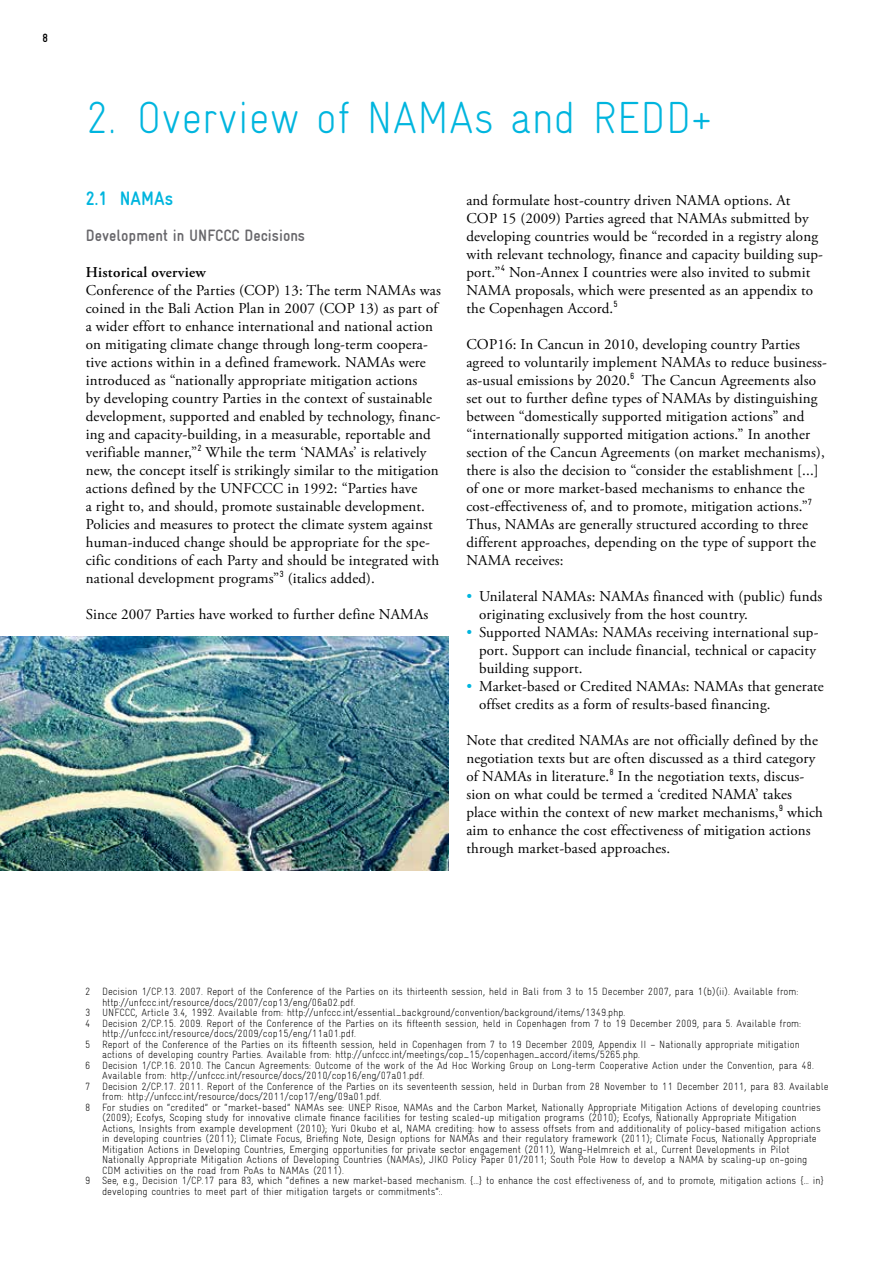
<style>
.page{position:relative;width:893px;height:1263px;background:#fff}
.page>*{position:absolute;margin:0;border:0;box-sizing:border-box;transform-origin:0 0}
.t1{font:300 condensed 45px "Gravur";color:#00b5de}
.t2{font:700 condensed 19.5px "Gravur";color:#00b5de}
.t3{font:700 condensed 16.5px "Gravur";color:#68676b}
.t4{font:15px/18px "Adobe Garamond Pro";letter-spacing:.01em;color:#000}
.t5{font:600 15px "Adobe Garamond Pro";letter-spacing:.02em;color:#000}
.t6{font:700 condensed 12px "Gravur";color:#000}
.t7{font:300 condensed 10.5px "Gravur";color:#000}
.s1{color:#00b5de}
</style>
<div class="page">
<img style="left:0;top:637px;width:449px;height:234px">
<p class="t6" style="left:43px;top:32px;width:7px">8</p>
<h1 class="t1" style="left:86px;top:92px;width:628px">2. Overview of NAMAs and REDD+</h1>
<h2 class="t2" style="left:86px;top:187px;width:89px">2.1 NAMAs</h2>
<p class="t3" style="left:86px;top:226px;width:221px">Development in UNFCCC Decisions</p>
<p class="t5" style="left:86px;top:263px;width:121px">Historical overview</p>
<p class="t4" style="left:86px;top:281px;width:357px">Conference of the Parties (COP) 13: The term NAMAs was coined in the Bali Action Plan in 2007 (COP 13) as part of a wider effort to enhance international and national action on mitigating climate change through long-term coopera&shy;tive actions within in a defined framework. NAMAs were introduced as “nationally appropriate mitigation actions<br>by developing country Parties in the context of sustainable development, supported and enabled by technology, financ&shy;ing and capacity-building, in a measurable, reportable and verifiable manner,”<sup>2</sup> While the term ‘NAMAs’ is relatively new, the concept itself is strikingly similar to the mitigation actions defined by the UNFCCC in 1992: “Parties have<br>a right to, and should, promote sustainable development.<br>Policies and measures to protect the climate system against human-induced change should be appropriate for the spe&shy;cific conditions of each Party and should be integrated with national development programs”<sup>3</sup> (italics added).</p>
<p class="t4" style="left:86px;top:605px;width:344px">Since 2007 Parties have worked to further define NAMAs</p>
<p class="t4" style="left:466px;top:191px;width:358px">and formulate host-country driven NAMA options. At COP 15 (2009) Parties agreed that NAMAs submitted by developing countries would be “recorded in a registry along with relevant technology, finance and capacity building sup&shy;port.”<sup>4</sup> Non-Annex I countries were also invited to submit NAMA proposals, which were presented as an appendix to the Copenhagen Accord.<sup>5</sup></p>
<p class="t4" style="left:466px;top:335px;width:362px">COP16: In Cancun in 2010, developing country Parties agreed to voluntarily implement NAMAs to reduce business&shy;as-usual emissions by 2020.<sup>6</sup> The Cancun Agreements also set out to further define types of NAMAs by distinguishing between “domestically supported mitigation actions” and “internationally supported mitigation actions.” In another section of the Cancun Agreements (on market mechanisms), there is also the decision to “consider the establishment [...] of one or more market-based mechanisms to enhance the cost-effectiveness of, and to promote, mitigation actions.”<sup>7<br></sup>Thus, NAMAs are generally structured according to three different approaches, depending on the type of support the NAMA receives:</p>
<p class="t4" style="left:479px;top:587px;width:345px;text-indent:-13px"><span class="s1">•</span> Unilateral NAMAs: NAMAs financed with (public) funds originating exclusively from the host country.</p>
<p class="t4" style="left:479px;top:623px;width:341px;text-indent:-13px"><span class="s1">•</span> Supported NAMAs: NAMAs receiving international sup&shy;port. Support can include financial, technical or capacity building support.</p>
<p class="t4" style="left:479px;top:677px;width:346px;text-indent:-13px"><span class="s1">•</span> Market-based or Credited NAMAs: NAMAs that generate offset credits as a form of results-based financing.</p>
<p class="t4" style="left:466px;top:731px;width:358px">Note that credited NAMAs are not officially defined by the negotiation texts but are often discussed as a third category of NAMAs in literature.<sup>8</sup> In the negotiation texts, discus&shy;sion on what could be termed a ‘credited NAMA’ takes place within the context of new market mechanisms,<sup>9</sup> which aim to enhance the cost effectiveness of mitigation actions through market-based approaches.</p>
<p class="t7" style="left:85px;top:986px;width:715px">2 Decision 1/CP.13. 2007. Report of the Conference of the Parties on its thirteenth session, held in Bali from 3 to 15 December 2007, para 1(b)(ii). Available from:</p>
<p class="t7" style="left:102px;top:996px;width:255px">http://unfccc.int/resource/docs/2007/cop13/eng/06a02.pdf.</p>
<p class="t7" style="left:85px;top:1007px;width:542px">3 UNFCCC, Article 3.4, 1992. Available from: http://unfccc.int/essential_background/convention/background/items/1349.php.</p>
<p class="t7" style="left:85px;top:1017px;width:718px">4 Decision 2/CP.15. 2009. Report of the Conference of the Parties on its fifteenth session, held in Copenhagen from 7 to 19 December 2009, para 5. Available from:</p>
<p class="t7" style="left:102px;top:1028px;width:255px">http://unfccc.int/resource/docs/2009/cop15/eng/11a01.pdf.</p>
<p class="t7" style="left:85px;top:1038px;width:716px">5 Report of the Conference of the Parties on its fifteenth session, held in Copenhagen from 7 to 19 December 2009, Appendix II – Nationally appropriate mitigation</p>
<p class="t7" style="left:102px;top:1049px;width:539px">actions of developing country Parties. Available from: http://unfccc.int/meetings/cop_15/copenhagen_accord/items/5265.php.</p>
<p class="t7" style="left:85px;top:1059px;width:730px">6 Decision 1/CP.16. 2010. The Cancun Agreements: Outcome of the work of the Ad Hoc Working Group on Long-term Cooperative Action under the Convention, para 48.</p>
<p class="t7" style="left:102px;top:1070px;width:324px">Available from: http://unfccc.int/resource/docs/2010/cop16/eng/07a01.pdf.</p>
<p class="t7" style="left:85px;top:1080px;width:745px">7 Decision 2/CP.17. 2011. Report of the Conference of the Parties on its seventeenth session, held in Durban from 28 November to 11 December 2011, para 83. Available</p>
<p class="t7" style="left:102px;top:1091px;width:281px">from: http://unfccc.int/resource/docs/2011/cop17/eng/09a01.pdf.</p>
<p class="t7" style="left:85px;top:1101px;width:737px">8 For studies on “credited” or “market-based” NAMAs see: UNEP Risoe, NAMAs and the Carbon Market, Nationally Appropriate Mitigation Actions of developing countries</p>
<p class="t7" style="left:102px;top:1112px;width:696px">(2009); Ecofys, Scoping study for innovative climate finance facilities for testing scaled-up mitigation programs (2010); Ecofys, Nationally Appropriate Mitigation</p>
<p class="t7" style="left:102px;top:1122px;width:720px">Actions, Insights from example development (2010); Yuri Okubo et al, NAMA crediting: how to assess offsets from and additionality of policy-based mitigation actions</p>
<p class="t7" style="left:102px;top:1133px;width:716px">in developing countries (2011); Climate Focus, Briefing Note, Design options for NAMAs and their regulatory framework (2011); Climate Focus, Nationally Appropriate</p>
<p class="t7" style="left:102px;top:1143px;width:689px">Mitigation Actions in Developing Countries, Emerging opportunities for private sector engagement (2011), Wang-Helmreich et al., Current Developments in Pilot</p>
<p class="t7" style="left:102px;top:1154px;width:707px">Nationally Appropriate Mitigation Actions of Developing Countries (NAMAs), JIKO Policy Paper 01/2011; South Pole How to develop a NAMA by scaling-up on-going</p>
<p class="t7" style="left:102px;top:1164px;width:243px">CDM activities on the road from PoAs to NAMAs (2011).</p>
<p class="t7" style="left:85px;top:1175px;width:740px">9 See, e.g., Decision 1/CP.17 para 83, which “defines a new market-based mechanism. {...} to enhance the cost effectiveness of, and to promote, mitigation actions {... in}</p>
<p class="t7" style="left:102px;top:1185px;width:342px">developing countries to meet part of thier mitigation targets or commitments”:.</p>
</div>
